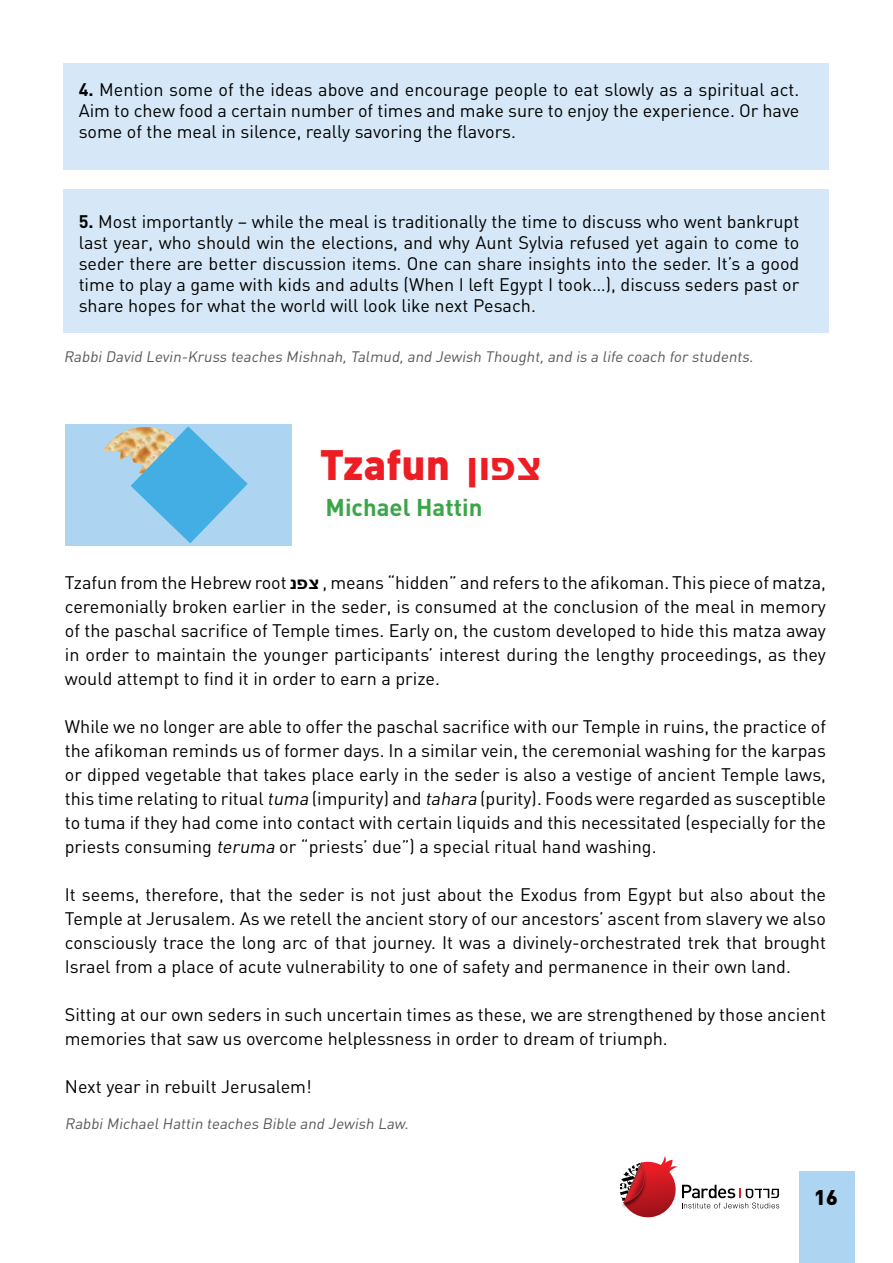
<style>
.page{position:relative;width:893px;height:1263px;background:#fff}
.page>*{position:absolute;margin:0;border:0;box-sizing:border-box;transform-origin:0 0}
.t1{font:900 42px "DIN";color:#ed1d24}
.t2{font:700 24px "DIN";color:#3aa648}
.t3{font:900 21px "DIN";color:#000}
.t4{font:18px/24px "DIN";color:#000;text-align:justify}
.t5{font:italic 15px "DIN";color:#58595b}
.s1{font-weight:700}
.s2{font-family:"Narkis Tam MF";font-weight:700}
.s3{font-style:italic}
</style>
<div class="page">
<svg style="left:620px;top:1156px;width:159px;height:62px"></svg>
<div style="left:799px;top:1172px;width:56px;height:91px;background:#add4f0"></div>
<div style="left:65px;top:424px;width:226px;height:121px;background:#add4f0"></div>
<svg style="left:103px;top:426px;width:145px;height:117px"></svg>
<div style="left:64px;top:64px;width:765px;height:106px;background:#d6e8f7"></div>
<div style="left:64px;top:189px;width:765px;height:144px;background:#d6e8f7"></div>
<p class="t4" style="left:79px;top:79px;width:722px;line-height:21px"><span class="s1">4.</span> Mention some of the ideas above and encourage people to eat slowly as a spiritual act.<br>Aim to chew food a certain number of times and make sure to enjoy the experience. Or have some of the meal in silence, really savoring the flavors.</p>
<p class="t4" style="left:79px;top:210px;width:722px;line-height:21px"><span class="s1">5.</span> Most importantly – while the meal is traditionally the time to discuss who went bankrupt last year, who should win the elections, and why Aunt Sylvia refused yet again to come to seder there are better discussion items. One can share insights into the seder It. as’ good time to play a game with kids and adults (When I left Egypt I took…), discuss seders past or share hopes for what the world will look like next Pesach.</p>
<p class="t5" style="left:540px;top:347px;width:214px">, and is a life coach for students</p>
<p class="t5" style="left:64px;top:347px;width:283px">Rabbi David Levin Kruss teaches Mishnah</p>
<p class="t5" style="left:400px;top:347px;width:145px">, and Jewish Thought</p>
<p class="t5" style="left:343px;top:347px;width:61px">, Talmud</p>
<p class="t5" style="left:181px;top:347px;width:11px">-</p>
<p class="t5" style="left:749px;top:347px;width:8px">.</p>
<h1 class="t1" style="left:320px;top:436px;width:223px">Tzafun <span class="s2">פו ן צ</span></h1>
<h2 class="t2" style="left:326px;top:491px;width:159px">Michael Hattin</h2>
<p class="t4" style="left:65px;top:570px;width:763px">Tzafun from the Hebrew root <span class="s2">פנ צ</span> , means “hidden” and refers to the afikoman. This piece of matza, ceremonially broken earlier in the seder is, consumed at the conclusion of the meal in memory of the paschal sacrifice of Temple times. Early on, the custom developed to hide this matza away in order to maintain the younger participants’ interest during the lengthy proceedings, as they would attempt to find init order to earn a prize.</p>
<p class="t4" style="left:65px;top:714px;width:763px">While we no longer are able to offer the paschal sacrifice with our Temple in ruins, the practice of the afikoman reminds us of former days In. a similar vein, the ceremonial washing for the karpas or dipped vegetable that takes place early in the seder is also a vestige of ancient Temple laws, this time relating to ritual <span class="s3">tuma</span>(impurity) and <span class="s3">tahara</span>(purity .) Foods were regarded as susceptible to tuma if they had come into contact with certain liquids and this necessitated (especially for the priests consuming <span class="s3">teruma</span>or “priests’ due”) a special ritual hand washing.</p>
<p class="t4" style="left:65px;top:882px;width:763px">It seems, therefore, that the seder is not just about the Exodus from Egypt but also about the Temple at Jerusalem. As we retell the ancient story of our ancestors’ ascent from slavery we also consciously trace the long arc of that journey. It was a divinely-orchestrated trek that brought Israel from a place of acute vulnerability to one of safety and permanence in their own land.</p>
<p class="t4" style="left:65px;top:1002px;width:763px">Sitting at our own seders in such uncertain times as these, we are strengthened by those ancient memories that saw us overcome helplessness in order to dream of triumph.</p>
<p class="t4" style="left:65px;top:1074px;width:248px">Next year in rebuilt Jerusalem!</p>
<p class="t5" style="left:404px;top:1114px;width:8px">.</p>
<p class="t5" style="left:65px;top:1114px;width:345px">Rabbi Michael Hattin teaches Bible and Jewish Law</p>
<p class="t3" style="left:814px;top:1184px;width:25px">16</p>
</div>
